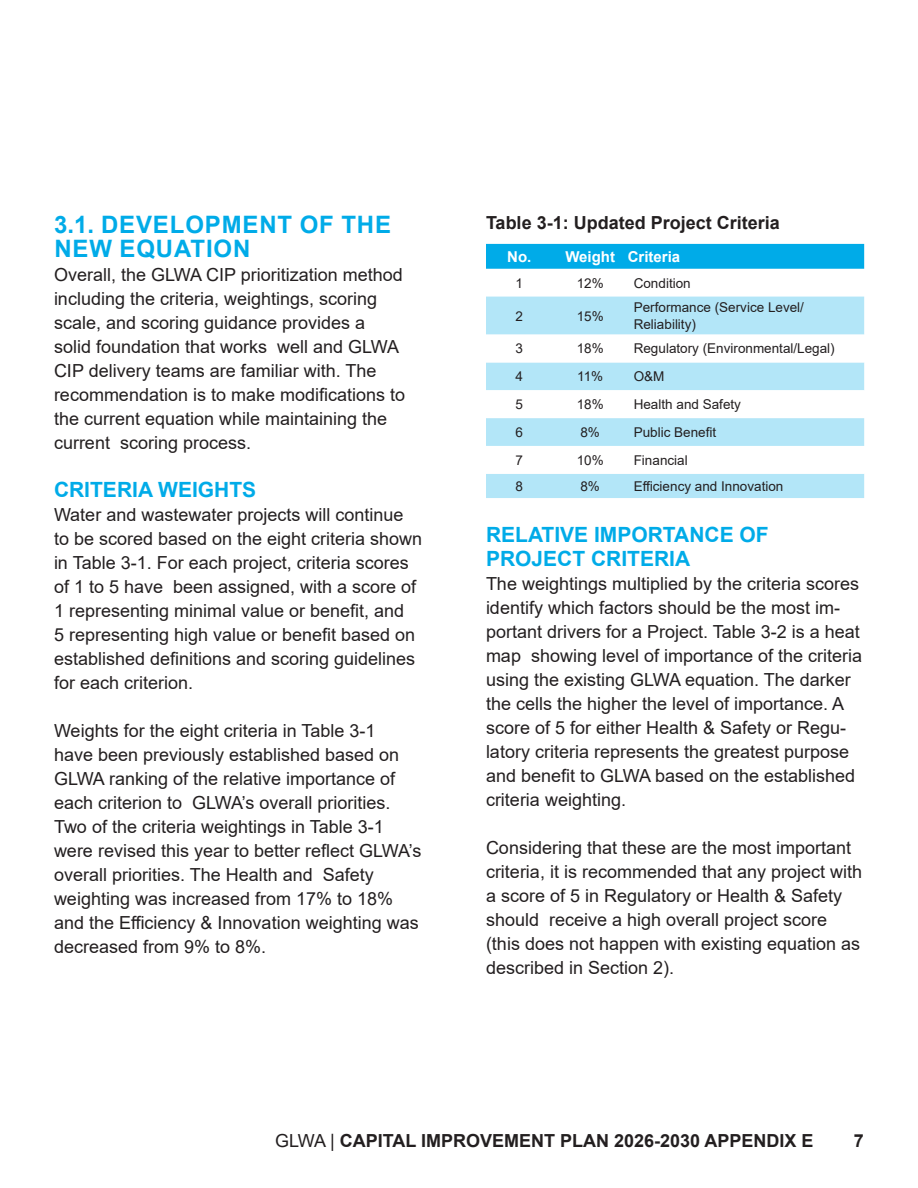
<style>
.page{position:relative;width:918px;height:1188px;background:#fff}
.page>*{position:absolute;margin:0;border:0;box-sizing:border-box;transform-origin:0 0}
.t1{font:700 24px/24px "Arial";letter-spacing:.035em;color:#00abe8}
.t2{font:700 21px/24px "Arial";color:#00abe8}
.t3{font:18px/24px "Arial";color:#231f20}
.t4{font:700 18px "Arial";color:#231f20}
.t5{font:700 15px "Arial";color:#fff}
.t6{font:13.5px/16.2px "Arial";color:#231f20}
.s1{font-weight:400}
</style>
<div class="page">
<div style="left:486px;top:244px;width:378px;height:25px;background:#00abe8"></div>
<div style="left:486px;top:297px;width:378px;height:201px;background:#b3e6f8"></div>
<svg style="left:486px;top:335px;width:378px;height:139px"></svg>
<p class="t1" style="left:54px;top:213px;width:339px">3.1. DEVELOPMENT OF THE<br>NEW EQUATION</p>
<p class="t3" style="left:54px;top:263px;width:353px">Overall, the GLWA CIP prioritization method including the criteria, weightings, scoring scale, and scoring guidance provides a solid foundation that works well and GLWA CIP delivery teams are familiar with. The recommendation is to make modifications to the current equation while maintaining the current scoring process.</p>
<p class="t2" style="left:54px;top:478px;width:204px">CRITERIA WEIGHTS</p>
<p class="t3" style="left:54px;top:503px;width:370px">Water and wastewater projects will continue to be scored based on the eight criteria shown in Table 3-1. For each project, criteria scores of 1 to 5 have been assigned, with a score of 1 representing minimal value or benefit, and<br>5 representing high value or benefit based on established definitions and scoring guidelines for each criterion.</p>
<p class="t3" style="left:54px;top:719px;width:369px">Weights for the eight criteria in Table 3-1<br>have been previously established based on GLWA ranking of the relative importance of each criterion to GLWA’s overall priorities.<br>Two of the criteria weightings in Table 3-1 were revised this year to better reflect GLWA’s overall priorities. The Health and Safety weighting was increased from 17% to 18% and the Efficiency &amp; Innovation weighting was decreased from 9% to 8%.</p>
<p class="t4" style="left:486px;top:210px;width:295px">Table 3-1: Updated Project Criteria</p>
<p class="t5" style="left:507px;top:246px;width:26px">No.</p>
<p class="t5" style="left:565px;top:246px;width:51px">Weight</p>
<p class="t5" style="left:628px;top:246px;width:54px">Criteria</p>
<p class="t6" style="left:516px;top:275px;width:9px">1</p>
<p class="t6" style="left:577px;top:275px;width:29px">12%</p>
<p class="t6" style="left:634px;top:275px;width:59px">Condition</p>
<p class="t6" style="left:516px;top:308px;width:9px">2</p>
<p class="t6" style="left:577px;top:308px;width:29px">15%</p>
<p class="t6" style="left:634px;top:299px;width:172px">Performance (Service Level/<br>Reliability)</p>
<p class="t6" style="left:516px;top:341px;width:9px">3</p>
<p class="t6" style="left:577px;top:341px;width:29px">18%</p>
<p class="t6" style="left:634px;top:341px;width:203px">Regulatory (Environmental/Legal)</p>
<p class="t6" style="left:516px;top:368px;width:9px">4</p>
<p class="t6" style="left:577px;top:368px;width:28px">11%</p>
<p class="t6" style="left:634px;top:368px;width:32px">O&amp;M</p>
<p class="t6" style="left:516px;top:396px;width:9px">5</p>
<p class="t6" style="left:577px;top:396px;width:29px">18%</p>
<p class="t6" style="left:634px;top:396px;width:109px">Health and Safety</p>
<p class="t6" style="left:516px;top:424px;width:9px">6</p>
<p class="t6" style="left:580px;top:424px;width:21px">8%</p>
<p class="t6" style="left:634px;top:424px;width:84px">Public Benefit</p>
<p class="t6" style="left:516px;top:452px;width:9px">7</p>
<p class="t6" style="left:577px;top:452px;width:29px">10%</p>
<p class="t6" style="left:634px;top:452px;width:56px">Financial</p>
<p class="t6" style="left:516px;top:478px;width:9px">8</p>
<p class="t6" style="left:580px;top:478px;width:21px">8%</p>
<p class="t6" style="left:634px;top:478px;width:151px">Efficiency and Innovation</p>
<p class="t2" style="left:486px;top:523px;width:284px">RELATIVE IMPORTANCE OF<br>PROJECT CRITERIA</p>
<p class="t3" style="left:486px;top:571px;width:378px">The weightings multiplied by the criteria scores identify which factors should be the most im&shy;portant drivers for a Project. Table 3-2 is a heat map showing level of importance of the criteria using the existing GLWA equation. The darker the cells the higher the level of importance. A score of 5 for either Health &amp; Safety or Regu&shy;latory criteria represents the greatest purpose and benefit to GLWA based on the established criteria weighting.</p>
<p class="t3" style="left:486px;top:835px;width:378px">Considering that these are the most important criteria, it is recommended that any project with a score of 5 in Regulatory or Health &amp; Safety should receive a high overall project score (this does not happen with existing equation as described in Section 2).</p>
<p class="t4" style="left:275px;top:1128px;width:540px"><span class="s1">GLWA |</span> CAPITAL IMPROVEMENT PLAN 2026-2030 APPENDIX E</p>
<p class="t4" style="left:854px;top:1128px;width:12px">7</p>
</div>
